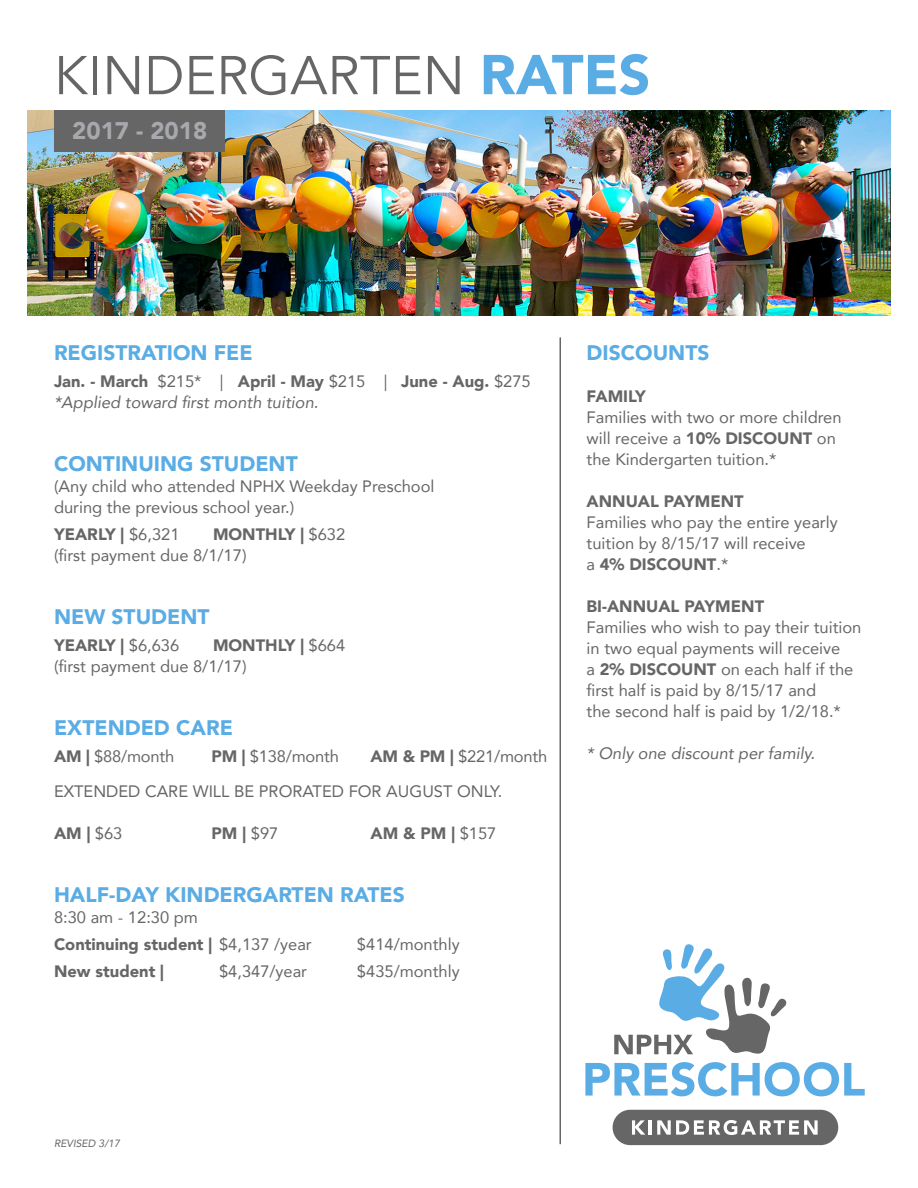
<style>
.page{position:relative;width:918px;height:1188px;background:#fff}
.page>*{position:absolute;margin:0;border:0;box-sizing:border-box;transform-origin:0 0}
.t1{font:54px "Avenir";color:#666}
.t2{font:900 24px "Avenir";color:#a8a9ad}
.t3{font:900 21px "Avenir";color:#5aace5}
.t4{font:16.5px "Avenir";color:#666}
.t5{font:900 16.5px "Avenir";color:#666}
.t6{font:italic 16.5px/21px "Avenir";color:#666}
.t7{font:italic 10.5px "Avenir";color:#666}
.s1{font-weight:900;font-size:55.5px;color:#5aace5}
.s2{font-weight:900;font-style:normal}
.s3{font-style:normal}
.s4{font-weight:400}
.s5{font-weight:900}
</style>
<div class="page">
<svg style="left:585px;top:944px;width:280px;height:152px"></svg>
<div style="left:613px;top:1110px;width:225px;height:35px;background:#666;border-radius:18px"></div>
<svg style="left:632px;top:1120px;width:13px;height:15px"></svg>
<hr style="left:649px;top:1120px;width:3px;height:15px;background:#fff">
<svg style="left:657px;top:1120px;width:161px;height:15px"></svg>
<img style="left:27px;top:110px;width:864px;height:205px">
<hr style="left:560px;top:337px;width:1px;height:807px;background:#666">
<div style="left:54px;top:110px;width:171px;height:41px;background:#666"></div>
<p class="t1" style="left:54px;top:43px;width:598px">KINDERGARTEN <span class="s1">RATES</span></p>
<p class="t2" style="left:72px;top:110px;width:136px">2017 - 2018</p>
<p class="t3" style="left:54px;top:335px;width:200px">REGISTRATION FEE</p>
<p class="t6" style="left:54px;top:371px;width:478px"><span class="s2">Jan. - March</span> <span class="s3">$215* |</span> <span class="s2">April - May</span> <span class="s3">$215 |</span> <span class="s2">June - Aug.</span> <span class="s3">$275 </span>*Applied toward first month tuition.</p>
<p class="t3" style="left:54px;top:446px;width:245px">CONTINUING STUDENT</p>
<p class="t4" style="left:54px;top:473px;width:382px">(Any child who attended NPHX Weekday Preschool</p>
<p class="t4" style="left:54px;top:494px;width:242px">during the previous school year.)</p>
<p class="t5" style="left:54px;top:520px;width:127px">YEARLY | <span class="s4">$6,321</span></p>
<p class="t5" style="left:213px;top:520px;width:134px">MONTHLY | <span class="s4">$632</span></p>
<p class="t4" style="left:54px;top:542px;width:194px">(first payment due 8/1/17)</p>
<p class="t3" style="left:54px;top:599px;width:157px">NEW STUDENT</p>
<p class="t5" style="left:54px;top:631px;width:127px">YEARLY | <span class="s4">$6,636</span></p>
<p class="t5" style="left:213px;top:631px;width:134px">MONTHLY | <span class="s4">$664</span></p>
<p class="t4" style="left:54px;top:653px;width:194px">(first payment due 8/1/17)</p>
<p class="t3" style="left:54px;top:710px;width:180px">EXTENDED CARE</p>
<p class="t4" style="left:54px;top:743px;width:122px"><span class="s5">AM |</span> $88/month</p>
<p class="t4" style="left:212px;top:743px;width:129px"><span class="s5">PM |</span> $138/month</p>
<p class="t4" style="left:370px;top:743px;width:178px"><span class="s5">AM &amp; PM |</span> $221/month</p>
<p class="t4" style="left:54px;top:778px;width:450px">EXTENDED CARE WILL BE PRORATED FOR AUGUST ONLY.</p>
<p class="t5" style="left:54px;top:819px;width:70px">AM | <span class="s4">$63</span></p>
<p class="t5" style="left:212px;top:819px;width:68px">PM | <span class="s4">$97</span></p>
<p class="t5" style="left:370px;top:819px;width:127px">AM &amp; PM | <span class="s4">$157</span></p>
<p class="t3" style="left:54px;top:876px;width:352px">HALF-DAY KINDERGARTEN RATES</p>
<p class="t4" style="left:54px;top:904px;width:145px">8:30 am - 12:30 pm</p>
<p class="t5" style="left:54px;top:930px;width:259px">Continuing student | <span class="s4">$4,137 /year</span></p>
<p class="t4" style="left:357px;top:931px;width:104px">$414/monthly</p>
<p class="t5" style="left:54px;top:957px;width:111px">New student |</p>
<p class="t4" style="left:219px;top:958px;width:90px">$4,347/year</p>
<p class="t4" style="left:357px;top:958px;width:104px">$435/monthly</p>
<p class="t3" style="left:587px;top:335px;width:124px">DISCOUNTS</p>
<p class="t5" style="left:587px;top:382px;width:61px">FAMILY</p>
<p class="t4" style="left:587px;top:404px;width:256px">Families with two or more children</p>
<p class="t4" style="left:587px;top:425px;width:251px">will receive a <span class="s5">10% DISCOUNT</span> on</p>
<p class="t4" style="left:587px;top:446px;width:191px">the Kindergarten tuition.*</p>
<p class="t5" style="left:587px;top:487px;width:159px">ANNUAL PAYMENT</p>
<p class="t4" style="left:587px;top:509px;width:253px">Families who pay the entire yearly</p>
<p class="t4" style="left:587px;top:530px;width:221px">tuition by 8/15/17 will receive</p>
<p class="t5" style="left:587px;top:550px;width:143px"><span class="s4">a</span> 4% DISCOUNT<span class="s4">.*</span></p>
<p class="t5" style="left:587px;top:592px;width:179px">BI-ANNUAL PAYMENT</p>
<p class="t4" style="left:587px;top:614px;width:276px">Families who wish to pay their tuition</p>
<p class="t4" style="left:587px;top:635px;width:255px">in two equal payments will receive</p>
<p class="t4" style="left:587px;top:656px;width:268px">a <span class="s5">2% DISCOUNT</span> on each half if the</p>
<p class="t4" style="left:587px;top:677px;width:231px">first half is paid by 8/15/17 and</p>
<p class="t4" style="left:587px;top:698px;width:256px">the second half is paid by 1/2/18.*</p>
<p class="t6" style="left:587px;top:743px;width:230px">* Only one discount per family.</p>
<p class="t7" style="left:54px;top:1137px;width:67px">REVISED 3/17</p>
</div>
